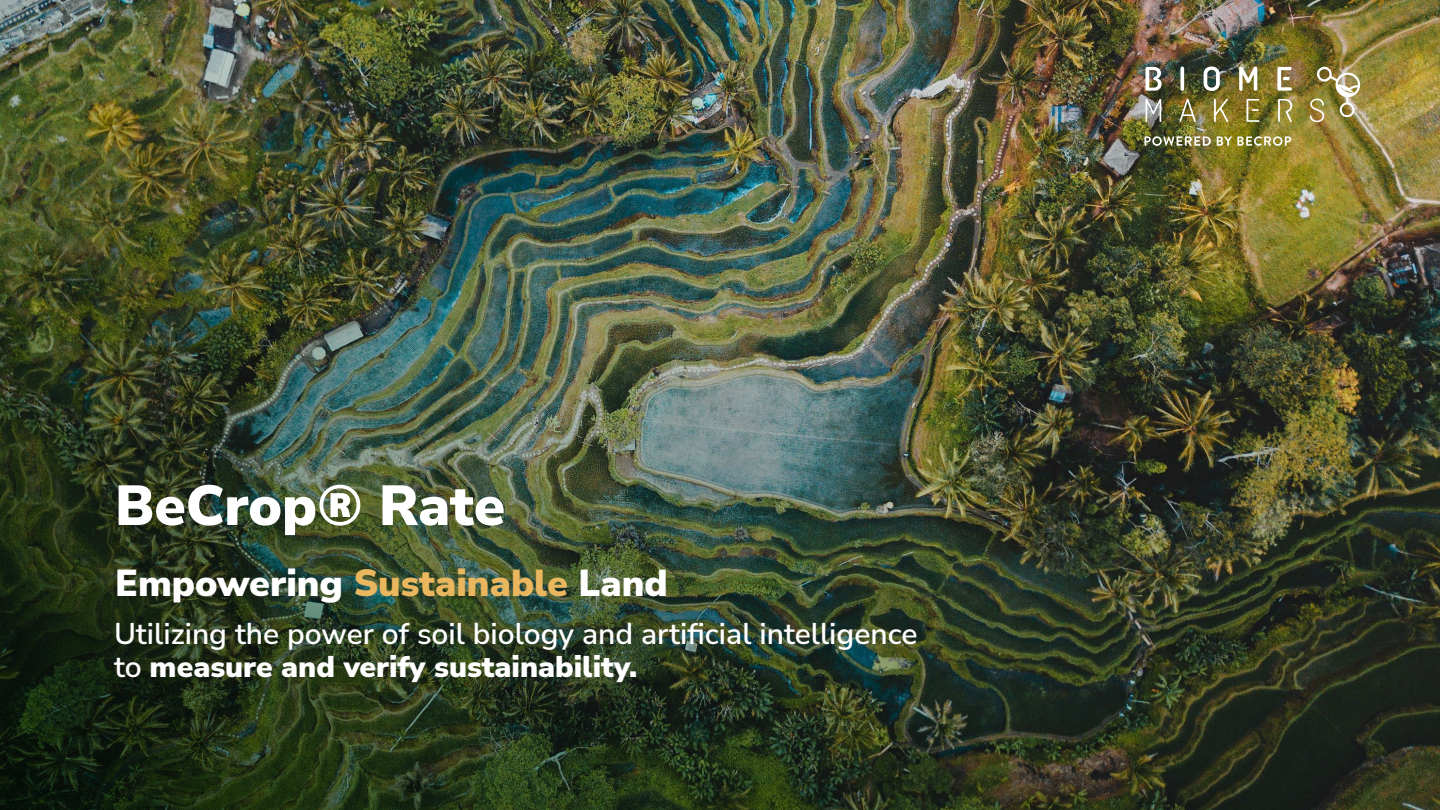
<style>
.page{position:relative;width:1440px;height:810px;background:#fff}
.page>*{position:absolute;margin:0;border:0;box-sizing:border-box;transform-origin:0 0}
.t1{font:900 56.25px "Nunito Sans";color:#fff}
.t2{font:900 37.5px "Nunito Sans";color:#fff}
.t3{font:600 30px/32.2px "Nunito Sans";color:#fff}
.s1{color:#eab75f}
.s2{font-weight:900}
</style>
<div class="page">
<img style="left:0;top:0;width:1440px;height:809px">
<svg style="left:1144px;top:136px;width:147px;height:10px"></svg>
<svg style="left:1180px;top:67px;width:4px;height:24px"></svg>
<svg style="left:1204px;top:67px;width:16px;height:24px"></svg>
<svg style="left:1239px;top:67px;width:18px;height:24px"></svg>
<svg style="left:1277px;top:67px;width:15px;height:24px"></svg>
<svg style="left:1145px;top:67px;width:17px;height:24px"></svg>
<svg style="left:1145px;top:99px;width:16px;height:23px"></svg>
<svg style="left:1179px;top:99px;width:17px;height:23px"></svg>
<svg style="left:1214px;top:99px;width:14px;height:23px"></svg>
<svg style="left:1246px;top:99px;width:14px;height:23px"></svg>
<svg style="left:1278px;top:99px;width:14px;height:23px"></svg>
<img style="left:1310px;top:66px;width:52px;height:56px">
<h1 class="t1" style="left:115px;top:465px;width:392px">BeCrop® Rate</h1>
<p class="t2" style="left:115px;top:556px;width:554px">Empowering <span class="s1">Sustainable</span> Land</p>
<p class="t3" style="left:114px;top:617px;width:805px">Utilizing the power of soil biology and artificial intelligence to <span class="s2">measure and verify sustainability.</span></p>
</div>
